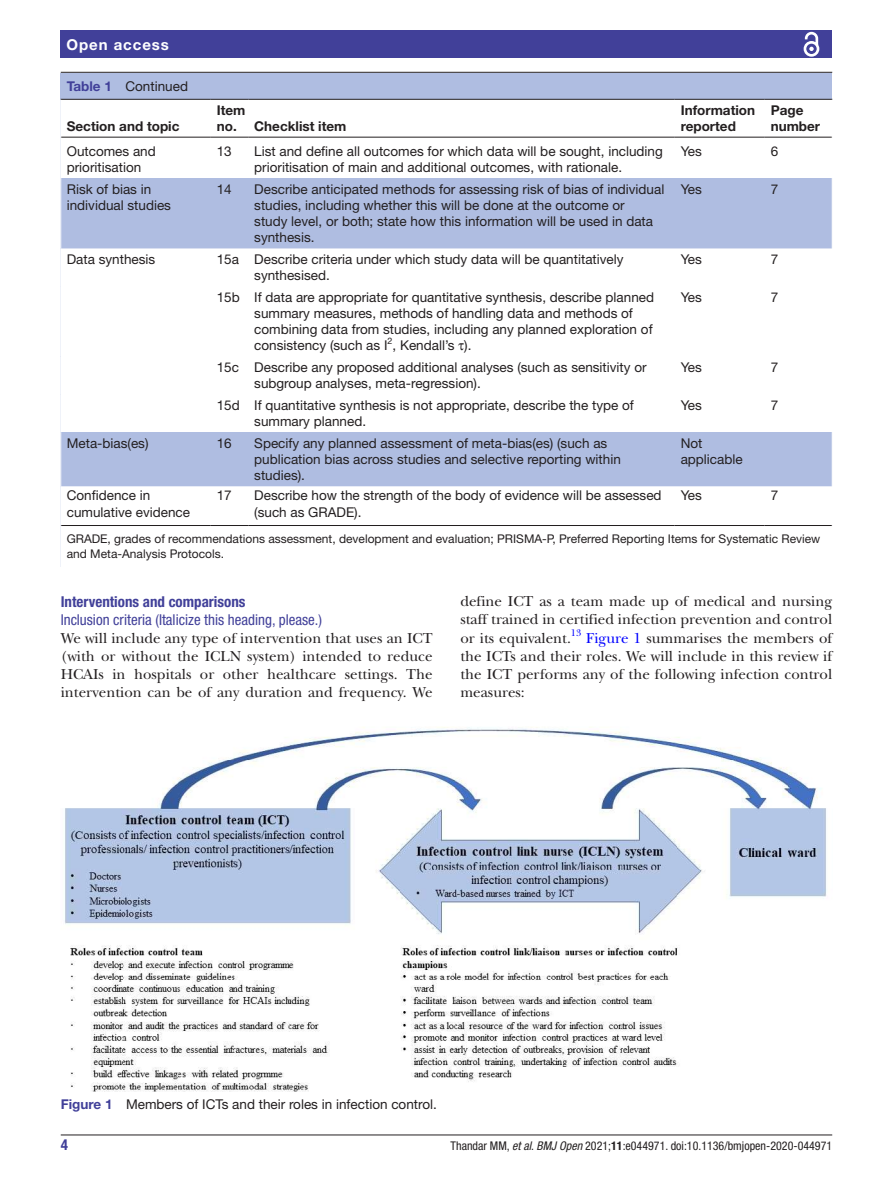
<style>
.page{position:relative;width:893px;height:1191px;background:#fff}
.page>*{position:absolute;margin:0;border:0;box-sizing:border-box;transform-origin:0 0}
.t1{font:15px/18.1px "New Baskerville";color:#231f20;text-align:justify}
.t2{font:condensed 15px "Helvetica Neue LT Std";color:#414099}
.t3{font:700 condensed 15px "Helvetica Neue LT Std";color:#414099}
.t4{font:700 15px "Helvetica Neue LT Std";letter-spacing:.065em;color:#fff}
.t5{font:13.5px/16.2px "Helvetica Neue LT Std";color:#231f20}
.t6{font:700 13.5px/16.2px "Helvetica Neue LT Std";color:#231f20}
.t7{font:12px/15px "Helvetica Neue LT Std";color:#231f20}
.t8{font:condensed 12px "Helvetica Neue LT Std";color:#231f20}
.t9{font:9px "Helvetica Neue LT Std";color:#231f20}
.s1{font-weight:700;color:#414099}
.s2{color:#00f}
.s3{font-style:italic}
.s4{font-weight:700}
</style>
<div class="page">
<hr style="left:61px;top:1134px;width:771px;height:1px;background:#231f20">
<div style="left:61px;top:31px;width:771px;height:27px;background:#414099"></div>
<svg style="left:803px;top:31px;width:17px;height:26px"></svg>
<svg style="left:61px;top:136px;width:771px;height:351px"></svg>
<svg style="left:61px;top:178px;width:771px;height:308px"></svg>
<hr style="left:61px;top:99px;width:150px;height:1px;background:#231f20">
<hr style="left:61px;top:137px;width:150px;height:1px;background:#231f20">
<hr style="left:211px;top:99px;width:37px;height:1px;background:#231f20">
<hr style="left:211px;top:137px;width:37px;height:1px;background:#231f20">
<hr style="left:248px;top:99px;width:427px;height:1px;background:#231f20">
<hr style="left:248px;top:137px;width:427px;height:1px;background:#231f20">
<hr style="left:675px;top:99px;width:90px;height:1px;background:#231f20">
<hr style="left:675px;top:137px;width:90px;height:1px;background:#231f20">
<hr style="left:765px;top:99px;width:67px;height:1px;background:#231f20">
<hr style="left:765px;top:137px;width:67px;height:1px;background:#231f20">
<hr style="left:211px;top:525px;width:37px;height:1px;background:#231f20">
<hr style="left:248px;top:525px;width:427px;height:1px;background:#231f20">
<hr style="left:675px;top:525px;width:90px;height:1px;background:#231f20">
<hr style="left:765px;top:525px;width:67px;height:1px;background:#231f20">
<hr style="left:61px;top:525px;width:150px;height:1px;background:#231f20">
<div style="left:61px;top:73px;width:771px;height:18px;background:#afbde1"></div>
<hr style="left:61px;top:72px;width:771px;height:1px;background:#231f20">
<img style="left:65px;top:727px;width:762px;height:364px">
<svg style="left:458px;top:344px;width:6px;height:7px"></svg>
<p class="t4" style="left:66px;top:35px;width:104px">Open access</p>
<p class="t5" style="left:67px;top:78px;width:123px"><span class="s1">Table 1</span> Continued</p>
<p class="t6" style="left:67px;top:118px;width:114px">Section and topic</p>
<p class="t6" style="left:217px;top:102px;width:131px">Item<br>no. Checklist item</p>
<p class="t6" style="left:681px;top:102px;width:76px">Information reported</p>
<p class="t6" style="left:771px;top:102px;width:51px">Page number</p>
<p class="t5" style="left:67px;top:143px;width:91px">Outcomes and prioritisation</p>
<p class="t5" style="left:217px;top:143px;width:17px">13</p>
<p class="t5" style="left:254px;top:143px;width:410px">List and define all outcomes for which data will be sought, including prioritisation of main and additional outcomes, with rationale.</p>
<p class="t5" style="left:681px;top:143px;width:23px">Yes</p>
<p class="t5" style="left:771px;top:143px;width:9px">6</p>
<p class="t5" style="left:67px;top:180px;width:106px">Risk of bias in individual studies</p>
<p class="t5" style="left:217px;top:180px;width:17px">14</p>
<p class="t5" style="left:254px;top:180px;width:412px">Describe anticipated methods for assessing risk of bias of individual studies, including whether this will be done at the outcome or<br>study level, or both; state how this information will be used in data synthesis.</p>
<p class="t5" style="left:681px;top:180px;width:23px">Yes</p>
<p class="t5" style="left:771px;top:180px;width:9px">7</p>
<p class="t5" style="left:67px;top:251px;width:90px">Data synthesis</p>
<p class="t5" style="left:254px;top:251px;width:371px;text-indent:-38px">15a Describe criteria under which study data will be quantitatively synthesised.</p>
<p class="t5" style="left:681px;top:251px;width:23px">Yes</p>
<p class="t5" style="left:771px;top:251px;width:9px">7</p>
<p class="t5" style="left:254px;top:289px;width:401px;text-indent:-38px">15b If data are appropriate for quantitative synthesis, describe planned summary measures, methods of handling data and methods of combining data from studies, including any planned exploration of consistency (such as I , Kendall’s ).</p>
<p class="t5" style="left:681px;top:289px;width:23px">Yes</p>
<p class="t5" style="left:771px;top:289px;width:9px">7</p>
<p class="t9" style="left:388px;top:336px;width:6px">2</p>
<p class="t5" style="left:254px;top:359px;width:394px;text-indent:-38px">15c Describe any proposed additional analyses (such as sensitivity or subgroup analyses, meta-regression).</p>
<p class="t5" style="left:681px;top:359px;width:23px">Yes</p>
<p class="t5" style="left:771px;top:359px;width:9px">7</p>
<p class="t5" style="left:254px;top:397px;width:381px;text-indent:-38px">15d If quantitative synthesis is not appropriate, describe the type of summary planned.</p>
<p class="t5" style="left:681px;top:397px;width:23px">Yes</p>
<p class="t5" style="left:771px;top:397px;width:9px">7</p>
<p class="t5" style="left:67px;top:434px;width:83px">Meta-bias(es)</p>
<p class="t5" style="left:217px;top:434px;width:17px">16</p>
<p class="t5" style="left:254px;top:434px;width:368px">Specify any planned assessment of meta-bias(es) (such as publication bias across studies and selective reporting within studies).</p>
<p class="t5" style="left:681px;top:434px;width:64px">Not applicable</p>
<p class="t5" style="left:67px;top:487px;width:125px">Confidence in cumulative evidence</p>
<p class="t5" style="left:217px;top:487px;width:17px">17</p>
<p class="t5" style="left:254px;top:487px;width:409px">Describe how the strength of the body of evidence will be assessed (such as GRADE).</p>
<p class="t5" style="left:681px;top:487px;width:23px">Yes</p>
<p class="t5" style="left:771px;top:487px;width:9px">7</p>
<p class="t7" style="left:67px;top:531px;width:755px">GRADE, grades of recommendations assessment, development and evaluation; PRISMA-P, Preferred Reporting Items for Systematic Review and Meta-Analysis Protocols.</p>
<p class="t3" style="left:61px;top:592px;width:186px">Interventions and comparisons</p>
<p class="t2" style="left:61px;top:611px;width:263px">Inclusion criteria (Italicize this heading, please.)</p>
<p class="t1" style="left:61px;top:629px;width:373px">We will include any type of intervention that uses an ICT (with or without the ICLN system) intended to reduce HCAIs in hospitals or other healthcare settings. The intervention can be of any duration and frequency. We</p>
<p class="t1" style="left:460px;top:592px;width:373px">define ICT as a team made up of medical and nursing staff trained in certified infection prevention and control or its equivalent.<sup>13</sup> <span class="s2">Figure 1</span> summarises the members of the ICTs and their roles. We will include in this review if the ICT performs any of the following infection control measures:</p>
<p class="t5" style="left:61px;top:1096px;width:378px"><span class="s1">Figure 1</span> Members of ICTs and their roles in infection control.</p>
<p class="t3" style="left:61px;top:1135px;width:9px">4</p>
<p class="t8" style="left:451px;top:1138px;width:383px">Thandar MM, <span class="s3">et al</span>. <span class="s3">BMJ Open</span> 2021;<span class="s4">11</span>:e044971. doi:10.1136/bmjopen-2020-044971</p>
</div>
